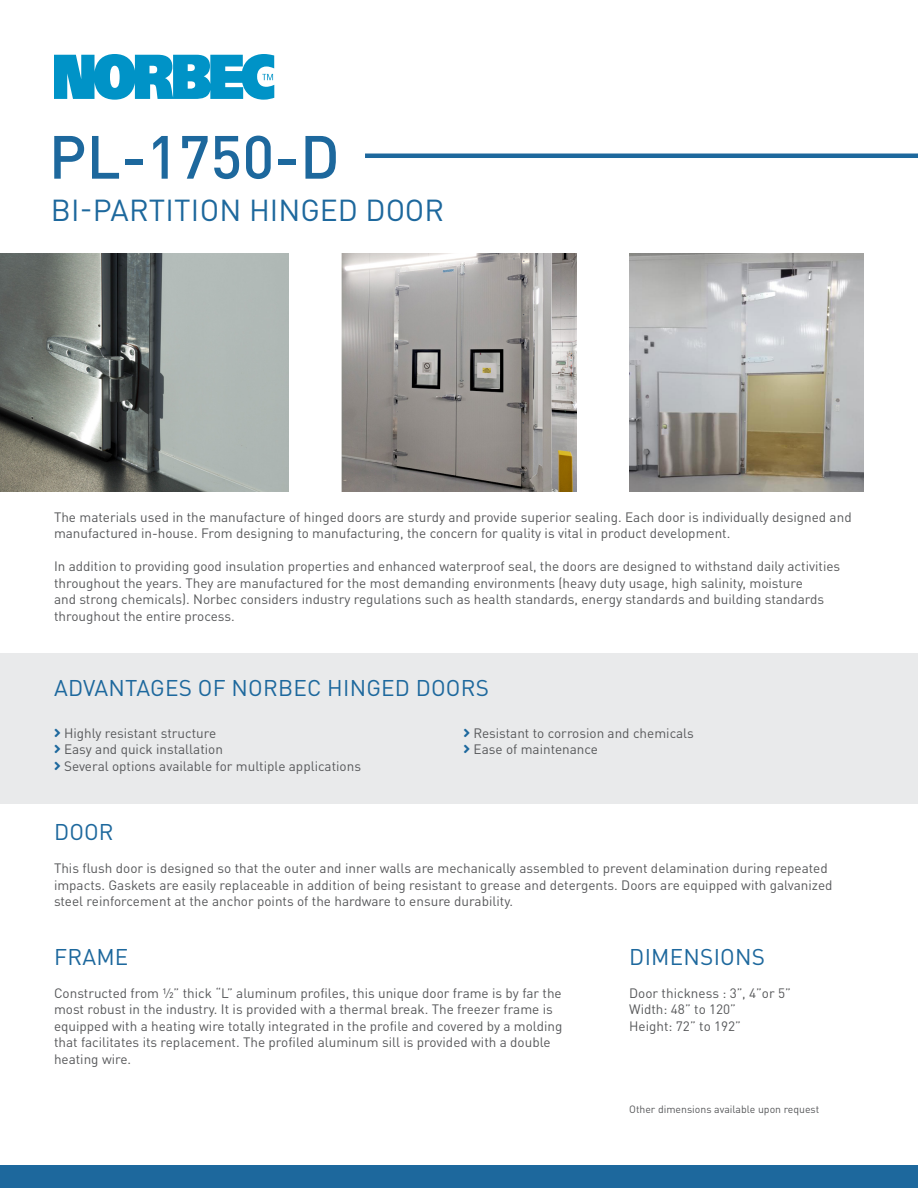
<style>
.page{position:relative;width:918px;height:1188px;background:#fff}
.page>*{position:absolute;margin:0;border:0;box-sizing:border-box;transform-origin:0 0}
.Gros_Titre{font:500 60px "DINOT";color:#1d689d}
.t1{font:30px "DINOT";color:#1d689d}
.grands_titres{font:22.5px "DINOT";letter-spacing:.01em;color:#1d689d}
.Texte{font:13.5px/16.5px "DINOT";color:#57585a}
.notes{font:10.5px "DINOT";color:#57585a}
</style>
<div class="page">
<svg style="left:54px;top:54px;width:220px;height:46px;background:#31a7d1"></svg>
<img style="left:0;top:254px;width:289px;height:237px">
<img style="left:342px;top:254px;width:234px;height:237px">
<img style="left:629px;top:254px;width:235px;height:237px">
<div style="left:0;top:653px;width:918px;height:151px;background:#e9eaeb"></div>
<hr style="left:365px;top:154px;width:553px;height:4px;background:#1d689d">
<div style="left:0;top:1165px;width:918px;height:23px;background:#1d689d"></div>
<p class="Gros_Titre" style="left:49px;top:119px;width:293px">PL-1750-D</p>
<p class="t1" style="left:51px;top:191px;width:395px">BI-PARTITION HINGED DOOR</p>
<p class="Texte" style="left:54px;top:508px;width:799px">The materials used in the manufacture of hinged doors are sturdy and provide superior sealing. Each door is individually designed and manufactured in-house. From designing to manufacturing, the concern for quality is vital in product development.</p>
<p class="Texte" style="left:54px;top:558px;width:788px">In addition to providing good insulation properties and enhanced waterproof seal, the doors are designed to withstand daily activities throughout the years. They are manufactured for the most demanding environments (heavy duty usage, high salinity, moisture<br>and strong chemicals). Norbec considers industry regulations such as health standards, energy standards and building standards throughout the entire process.</p>
<p class="grands_titres" style="left:54px;top:674px;width:436px">ADVANTAGES OF NORBEC HINGED DOORS</p>
<p class="Texte" style="left:64px;top:724px;width:154px">Highly resistant structure</p>
<p class="Texte" style="left:64px;top:741px;width:160px">Easy and quick installation</p>
<p class="Texte" style="left:64px;top:757px;width:298px">Several options available for multiple applications</p>
<p class="Texte" style="left:474px;top:724px;width:222px">Resistant to corrosion and chemicals</p>
<p class="Texte" style="left:474px;top:741px;width:126px">Ease of maintenance</p>
<p class="grands_titres" style="left:54px;top:818px;width:61px">DOOR</p>
<p class="Texte" style="left:54px;top:860px;width:780px">This flush door is designed so that the outer and inner walls are mechanically assembled to prevent delamination during repeated impacts. Gaskets are easily replaceable in addition of being resistant to grease and detergents. Doors are equipped with galvanized steel reinforcement at the anchor points of the hardware to ensure durability.</p>
<p class="grands_titres" style="left:54px;top:942px;width:76px">FRAME</p>
<p class="Texte" style="left:54px;top:984px;width:510px">Constructed from ½” thick “L” aluminum profiles, this unique door frame is by far the most robust in the industry. It is provided with a thermal break. The freezer frame is equipped with a heating wire totally integrated in the profile and covered by a molding that facilitates its replacement. The profiled aluminum sill is provided with a double heating wire.</p>
<p class="grands_titres" style="left:629px;top:942px;width:137px">DIMENSIONS</p>
<p class="Texte" style="left:629px;top:984px;width:163px">Door thickness : 3”, 4”or 5”</p>
<p class="Texte" style="left:629px;top:1001px;width:108px">Width: 48” to 120”</p>
<p class="Texte" style="left:629px;top:1017px;width:113px">Height: 72” to 192”</p>
<p class="notes" style="left:629px;top:1103px;width:191px">Other dimensions available upon request</p>
</div>
